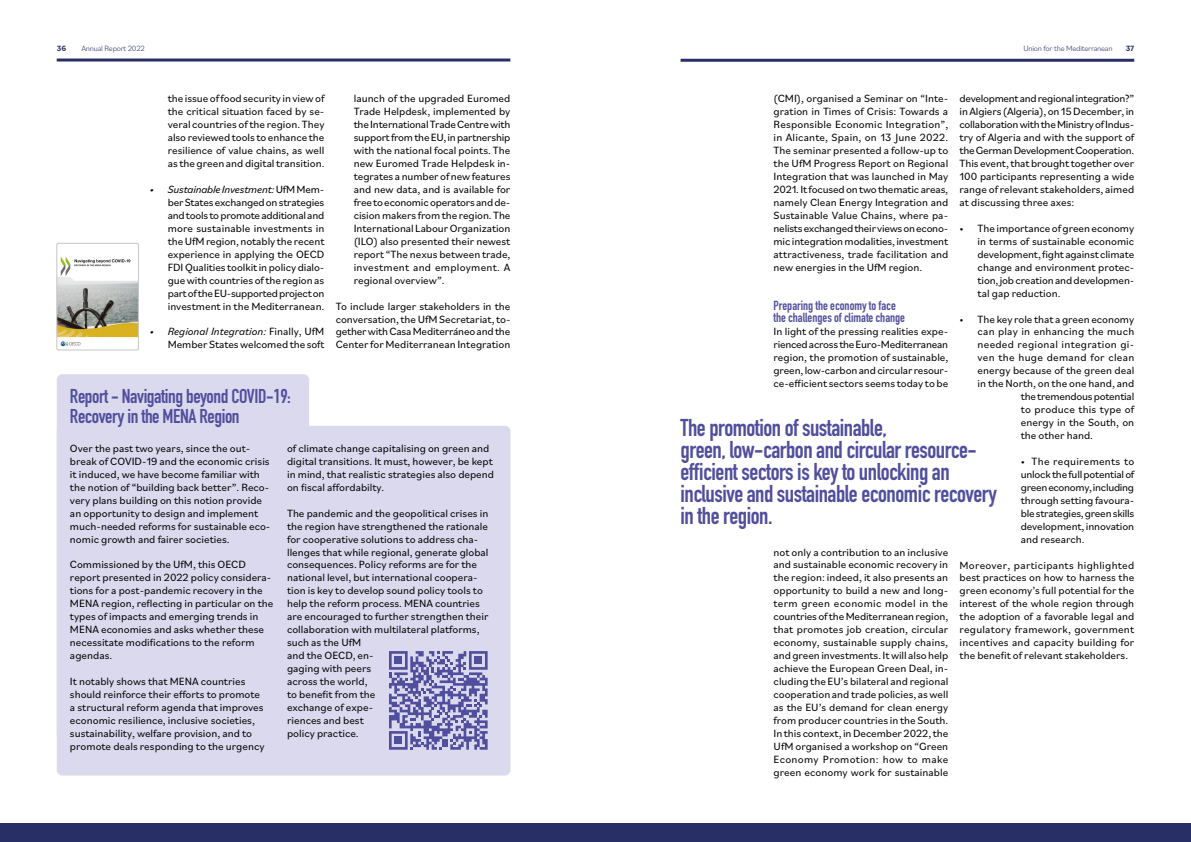
<style>
.page{position:relative;width:1191px;height:842px;background:#fff}
.page>*{position:absolute;margin:0;border:0;box-sizing:border-box;transform-origin:0 0}
.t1{font:700 24px/22px "DIN Condensed";letter-spacing:-.02em;color:#514f9d}
.t2{font:700 19.7px/19.7px "DIN Condensed";letter-spacing:-.02em;color:#514f9d}
.t3{font:700 13px/12.9px "DIN Condensed";color:#514f9d}
.t4{font:11px/12.9px "Bilo";color:#000;text-align:justify}
.t5{font:11px "Bilo";letter-spacing:.02em;color:#000}
.t6{font:11px "Bilo";letter-spacing:.025em;color:#000}
.t7{font:11px "Bilo";letter-spacing:-.02em;color:#000}
.t8{font:300 8px "Bilo";letter-spacing:-.03em;color:#272f66}
.t9{font:700 8px "Bilo";color:#272f66}
.s1{font-style:italic}
</style>
<div class="page">
<div style="left:0;top:823px;width:1191px;height:19px;background:#272f66"></div>
<hr style="left:680px;top:59px;width:454px;height:3px;background:#272f66">
<hr style="left:57px;top:59px;width:453px;height:3px;background:#272f66">
<div style="left:57px;top:426px;width:453px;height:350px;background:#dbd9ee;border-radius:6px"></div>
<div style="left:57px;top:374px;width:252px;height:366px;background:#dbd9ee;border-radius:6px"></div>
<img style="left:59px;top:256px;width:78px;height:91px">
<div style="left:57px;top:243px;width:82px;height:107px;border:1px solid #c6c6c6;border-radius:2px"></div>
<svg style="left:389px;top:651px;width:98px;height:99px"></svg>
<p class="t9" style="left:57px;top:43px;width:11px">36</p>
<p class="t8" style="left:82px;top:43px;width:65px">Annual Report 2022</p>
<p class="t8" style="left:1023px;top:43px;width:91px">Union for the Mediterranean</p>
<p class="t9" style="left:1125px;top:43px;width:10px">37</p>
<p class="t4" style="left:168px;top:92px;width:158px">the issue of food security in view of the critical situation faced by se&shy;veral countries of the region. They also reviewed tools to enhance the resilience of value chains, as well as the green and digital transition.</p>
<p class="t4" style="left:168px;top:182px;width:158px;text-indent:-18px"><span class="s1">• Sustainable Investment:</span> UfM Mem&shy;ber States exchanged on strategies and tools to promote additional and more sustainable investments in the UfM region, notably the recent experience in applying the OECD FDI Qualities toolkit in policy dialo&shy;gue with countries of the region as part of the EU-supported project on investment in the Mediterranean.</p>
<p class="t4" style="left:150px;top:325px;width:176px;text-align:right"><span class="s1">• Regional Integration:</span> Finally, UfM<br>Member States welcomed the soft</p>
<p class="t4" style="left:354px;top:92px;width:158px">launch of the upgraded Euromed Trade Helpdesk, implemented by the International Trade Centre with support from the EU, in partnership with the national focal points. The new Euromed Trade Helpdesk in&shy;tegrates a number of new features and new data, and is available for free to economic operators and de&shy;cision makers from the region. The International Labour Organization (ILO) also presented their newest report “The nexus between trade, investment and employment. A regional overview”.</p>
<p class="t4" style="left:336px;top:299px;width:176px">To include larger stakeholders in the conversation, the UfM Secretariat, to&shy;gether with Casa Mediterráneo and the Center for Mediterranean Integration</p>
<h2 class="t2" style="left:70px;top:386px;width:222px">Report - Navigating beyond COVID-19:<br>Recovery in the MENA Region</h2>
<p class="t4" style="left:70px;top:441px;width:202px;text-align:left">Over the past two years, since the out&shy;break of COVID-19 and the economic crisis it induced, we have become familiar with the notion of “building back better”. Reco&shy;very plans building on this notion provide an opportunity to design and implement much-needed reforms for sustainable eco&shy;nomic growth and fairer societies.</p>
<p class="t4" style="left:70px;top:558px;width:205px;text-align:left">Commissioned by the UfM, this OECD report presented in 2022 policy considera&shy;tions for a post-pandemic recovery in the MENA region, reflecting in particular on the types of impacts and emerging trends in MENA economies and asks whether these necessitate modifications to the reform agendas.</p>
<p class="t4" style="left:70px;top:674px;width:196px;text-align:left">It notably shows that MENA countries should reinforce their efforts to promote a structural reform agenda that improves economic resilience, inclusive societies, sustainability, welfare provision, and to promote deals responding to the urgency</p>
<p class="t4" style="left:287px;top:441px;width:208px;text-align:left">of climate change capitalising on green and digital transitions. It must, however, be kept in mind, that realistic strategies also depend on fiscal affordabilty.</p>
<p class="t4" style="left:287px;top:506px;width:203px;text-align:left">The pandemic and the geopolitical crises in the region have strengthened the rationale for cooperative solutions to address cha&shy;llenges that while regional, generate global consequences. Policy reforms are for the national level, but international coopera&shy;tion is key to develop sound policy tools to help the reform process. MENA countries are encouraged to further strengthen their collaboration with multilateral platforms, such as the UfM<br>and the OECD, en-<br>gaging with peers<br>across the world,<br>to benefit from the<br>exchange of expe-<br>riences and best<br>policy practice.</p>
<p class="t4" style="left:959px;top:92px;width:176px">development and regional integration?” in Algiers (Algeria), on 15 December, in collaboration with the Ministry of Indus&shy;try of Algeria and with the support of the German Development Cooperation.<br>This event, that brought together over 100 participants representing a wide range of relevant stakeholders, aimed at discussing three axes:</p>
<p class="t4" style="left:977px;top:221px;width:158px;text-indent:-18px">• The importance of green economy in terms of sustainable economic development, fight against climate change and environment protec&shy;tion, job creation and developmen&shy;tal gap reduction.</p>
<p class="t4" style="left:959px;top:312px;width:176px">• The key role that a green economy</p>
<p class="t4" style="left:977px;top:325px;width:158px">can play in enhancing the much</p>
<p class="t5" style="left:977px;top:337px;width:158px">needed regional integration gi-</p>
<p class="t6" style="left:977px;top:350px;width:158px">ven the huge demand for clean</p>
<p class="t4" style="left:977px;top:364px;width:158px">energy because of the green deal</p>
<p class="t4" style="left:977px;top:377px;width:158px">in the North, on the one hand, and</p>
<p class="t7" style="left:1020px;top:389px;width:115px">the tremendous potential</p>
<p class="t4" style="left:1020px;top:403px;width:115px">to produce this type of</p>
<p class="t4" style="left:1020px;top:415px;width:115px">energy in the South, on</p>
<p class="t4" style="left:1020px;top:428px;width:74px">the other hand.</p>
<p class="t4" style="left:1020px;top:454px;width:115px">• The requirements to unlock the full potential of green economy, including through setting favoura&shy;ble strategies, green skills development, innovation and research.</p>
<p class="t4" style="left:959px;top:558px;width:176px">Moreover, participants highlighted best practices on how to harness the green economy’s full potential for the interest of the whole region through the adoption of a favorable legal and regulatory framework, government incentives and capacity building for the benefit of relevant stakeholders.</p>
<p class="t4" style="left:773px;top:92px;width:176px">(CMI), organised a Seminar on “Inte&shy;gration in Times of Crisis: Towards a Responsible Economic Integration”, in Alicante, Spain, on 13 June 2022.<br>The seminar presented a follow-up to the UfM Progress Report on Regional Integration that was launched in May 2021. It focused on two thematic areas, namely Clean Energy Integration and Sustainable Value Chains, where pa&shy;nelists exchanged their views on econo&shy;mic integration modalities, investment attractiveness, trade facilitation and new energies in the UfM region.</p>
<p class="t3" style="left:773px;top:298px;width:133px">Preparing the economy to face the challenges of climate change</p>
<p class="t4" style="left:773px;top:325px;width:176px">In light of the pressing realities expe&shy;rienced across the Euro-Mediterranean region, the promotion of sustainable, green, low-carbon and circular resour&shy;ce-efficient sectors seems today to be</p>
<h1 class="t1" style="left:680px;top:417px;width:318px">The promotion of sustainable,<br>green, low-carbon and circular resource&shy;efficient sectors is key to unlocking an inclusive and sustainable economic recovery in the region.</h1>
<p class="t4" style="left:773px;top:545px;width:176px">not only a contribution to an inclusive and sustainable economic recovery in the region: indeed, it also presents an opportunity to build a new and long&shy;term green economic model in the countries of the Mediterranean region, that promotes job creation, circular economy, sustainable supply chains, and green investments. It will also help achieve the European Green Deal, in&shy;cluding the EU’s bilateral and regional cooperation and trade policies, as well as the EU’s demand for clean energy from producer countries in the South.<br>In this context, in December 2022, the UfM organised a workshop on “Green Economy Promotion: how to make green economy work for sustainable</p>
</div>
